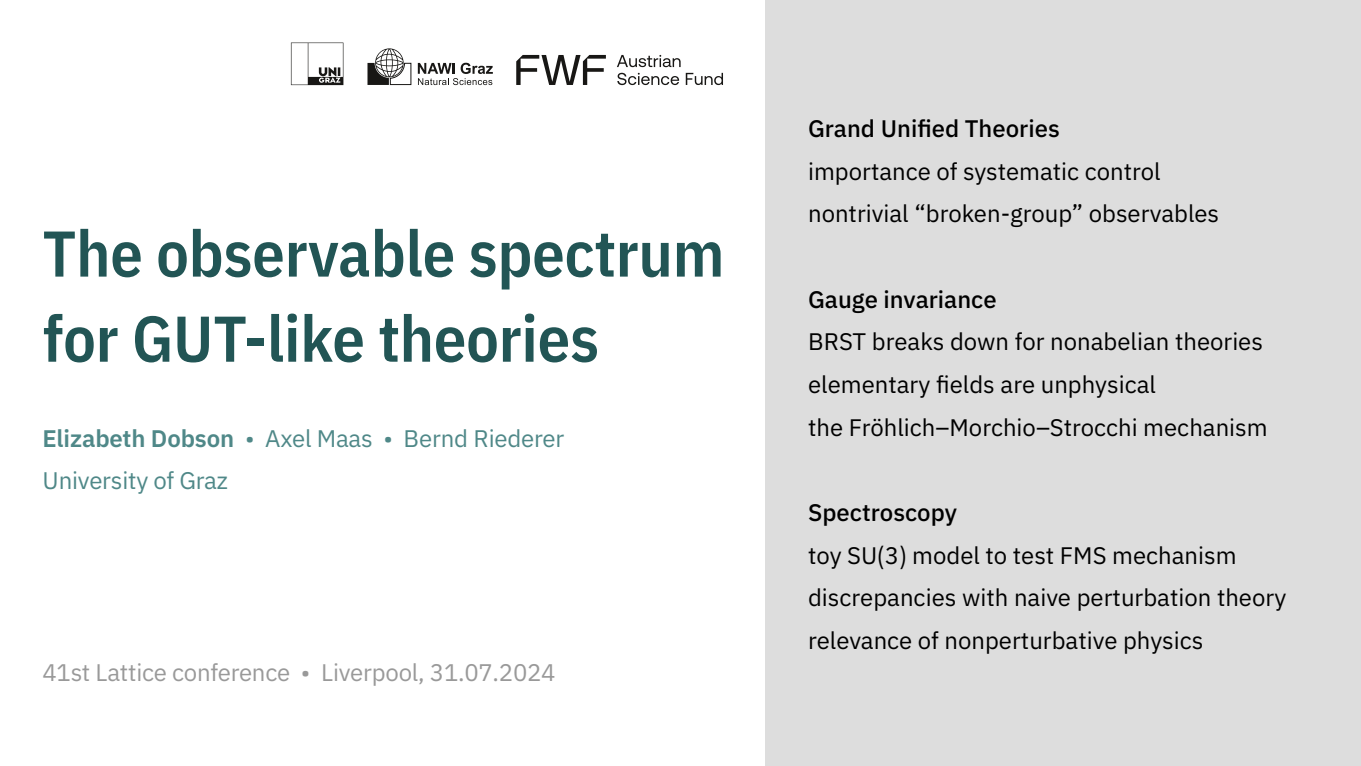
<style>
.page{position:relative;width:1361px;height:766px;background:#fff}
.page>*{position:absolute;margin:0;border:0;box-sizing:border-box;transform-origin:0 0}
.t1{font:64.5px/84.9px "IBM Plex Sans Cond Sm Bld";letter-spacing:-.005em;color:#255}
.t2{font:24px/42.6px "IBM Plex Sans";color:#000}
.t3{font:24px/42.6px "IBM Plex Sans";letter-spacing:-.01em;color:#4f8888}
.t4{font:500 24px "IBM Plex Sans";color:#000}
.t5{font:24px "IBM Plex Sans";letter-spacing:-.015em;color:#999}
.s1{font-family:"IBM Plex Sans Sm Bld"}
</style>
<div class="page">
<svg style="left:516px;top:55px;width:90px;height:30px"></svg>
<svg style="left:617px;top:55px;width:63px;height:12px"></svg>
<svg style="left:617px;top:73px;width:62px;height:12px"></svg>
<svg style="left:686px;top:73px;width:37px;height:12px"></svg>
<svg style="left:291px;top:43px;width:52px;height:42px"></svg>
<svg style="left:418px;top:63px;width:75px;height:22px"></svg>
<svg style="left:367px;top:48px;width:45px;height:37px"></svg>
<div style="left:765px;top:0;width:596px;height:765px;background:#ddd"></div>
<h1 class="t1" style="left:43px;top:210px;width:683px">The observable spectrum for GUT-like theories</h1>
<p class="t3" style="left:43px;top:416px;width:523px"><span class="s1">Elizabeth Dobson</span> • Axel Maas • Bernd Riederer<br>University of Graz</p>
<p class="t5" style="left:43px;top:656px;width:515px">41st Lattice conference • Liverpool, 31.07.2024</p>
<p class="t4" style="left:808px;top:118px;width:253px">Grand Unified Theories</p>
<p class="t2" style="left:808px;top:152px;width:413px">importance of systematic control nontrivial “broken-group” observables</p>
<p class="t4" style="left:808px;top:289px;width:190px">Gauge invariance</p>
<p class="t2" style="left:808px;top:322px;width:461px">BRST breaks down for nonabelian theories elementary fields are unphysical<br>the Fröhlich–Morchio–Strocchi mechanism</p>
<p class="t4" style="left:808px;top:502px;width:150px">Spectroscopy</p>
<p class="t2" style="left:808px;top:535px;width:480px">toy SU 3 model to test FMS mechanism discrepancies with naive perturbation theory relevance of nonperturbative physics</p>
</div>
